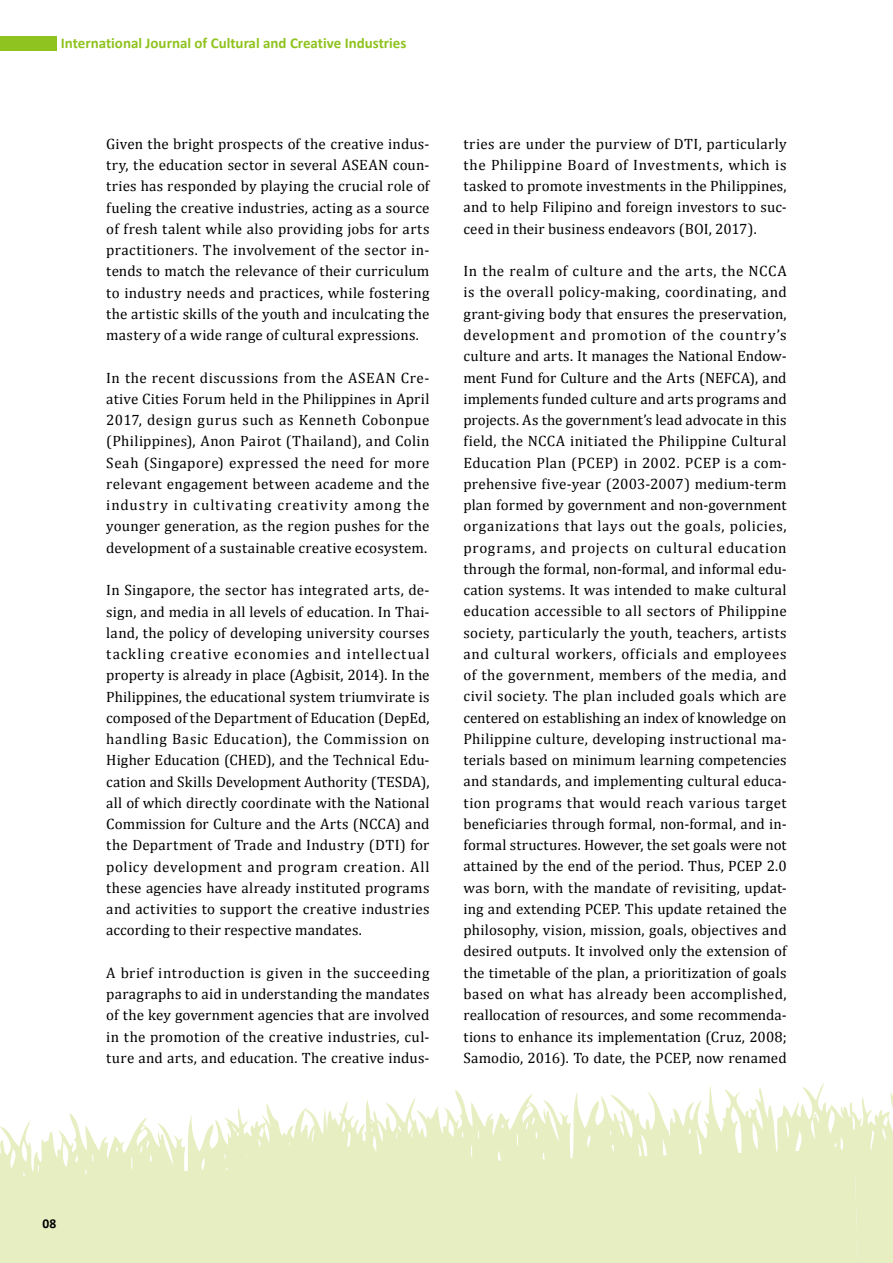
<style>
.page{position:relative;width:893px;height:1263px;background:#fff}
.page>*{position:absolute;margin:0;border:0;box-sizing:border-box;transform-origin:0 0}
.t1{font:15px/21.3px "Cambria";letter-spacing:.01em;color:#000;text-align:justify}
.t2{font:700 15px "Calibri";color:#8fc31f}
.t3{font:700 13.5px "Calibri";color:#000}
</style>
<div class="page">
<svg style="left:0;top:1083px;width:851px;height:180px;fill:#e7eec1"></svg>
<svg style="left:851px;top:1092px;width:42px;height:171px"></svg>
<div style="left:0;top:36px;width:57px;height:15px;background:#8fc31f"></div>
<p class="t2" style="left:61px;top:33px;width:347px">International Journal of Cultural and Creative Industries</p>
<p class="t1" style="left:106px;top:133px;width:325px">Given the bright prospects of the creative indus&shy;try, the education sector in several ASEAN coun&shy;tries has responded by playing the crucial role of fueling the creative industries, acting as a source of fresh talent while also providing jobs for arts practitioners. The involvement of the sector in&shy;tends to match the relevance of their curriculum to industry needs and practices, while fostering the artistic skills of the youth and inculcating the mastery of a wide range of cultural expressions.</p>
<p class="t1" style="left:106px;top:367px;width:325px">In the recent discussions from the ASEAN Cre&shy;ative Cities Forum held in the Philippines in April 2017, design gurus such as Kenneth Cobonpue (Philippines), Anon Pairot (Thailand), and Colin Seah (Singapore) expressed the need for more relevant engagement between academe and the industry in cultivating creativity among the younger generation, as the region pushes for the development of a sustainable creative ecosystem.</p>
<p class="t1" style="left:106px;top:579px;width:325px">In Singapore, the sector has integrated arts, de&shy;sign, and media in all levels of education. In Thai&shy;land, the policy of developing university courses tackling creative economies and intellectual property is already in place (Agbisit, 2014). In the Philippines, the educational system triumvirate is composed of the Department of Education (DepEd, handling Basic Education), the Commission on Higher Education (CHED), and the Technical Edu&shy;cation and Skills Development Authority (TESDA), all of which directly coordinate with the National Commission for Culture and the Arts (NCCA) and the Department of Trade and Industry (DTI) for policy development and program creation. All these agencies have already instituted programs and activities to support the creative industries according to their respective mandates.</p>
<p class="t1" style="left:106px;top:962px;width:325px">A brief introduction is given in the succeeding paragraphs to aid in understanding the mandates of the key government agencies that are involved in the promotion of the creative industries, cul&shy;ture and arts, and education. The creative indus-</p>
<p class="t1" style="left:463px;top:133px;width:325px">tries are under the purview of DTI, particularly the Philippine Board of Investments, which is tasked to promote investments in the Philippines, and to help Filipino and foreign investors to suc&shy;ceed in their business endeavors (BOI, 2017).</p>
<p class="t1" style="left:463px;top:260px;width:325px">In the realm of culture and the arts, the NCCA is the overall policy-making, coordinating, and grant-giving body that ensures the preservation, development and promotion of the country’s culture and arts. It manages the National Endow&shy;ment Fund for Culture and the Arts (NEFCA), and implements funded culture and arts programs and projects. As the government’s lead advocate in this field, the NCCA initiated the Philippine Cultural Education Plan (PCEP) in 2002. PCEP is a com&shy;prehensive five-year (2003-2007) medium-term plan formed by government and non-government organizations that lays out the goals, policies, programs, and projects on cultural education through the formal, non-formal, and informal edu&shy;cation systems. It was intended to make cultural education accessible to all sectors of Philippine society, particularly the youth, teachers, artists and cultural workers, officials and employees of the government, members of the media, and civil society. The plan included goals which are centered on establishing an index of knowledge on Philippine culture, developing instructional ma&shy;terials based on minimum learning competencies and standards, and implementing cultural educa&shy;tion programs that would reach various target beneficiaries through formal, non-formal, and in&shy;formal structures. However, the set goals were not attained by the end of the period. Thus, PCEP 2.0 was born, with the mandate of revisiting, updat&shy;ing and extending PCEP. This update retained the philosophy, vision, mission, goals, objectives and desired outputs. It involved only the extension of the timetable of the plan, a prioritization of goals based on what has already been accomplished, reallocation of resources, and some recommenda&shy;tions to enhance its implementation (Cruz, 2008; Samodio, 2016). To date, the PCEP, now renamed</p>
<p class="t3" style="left:43px;top:1214px;width:15px">08</p>
</div>
